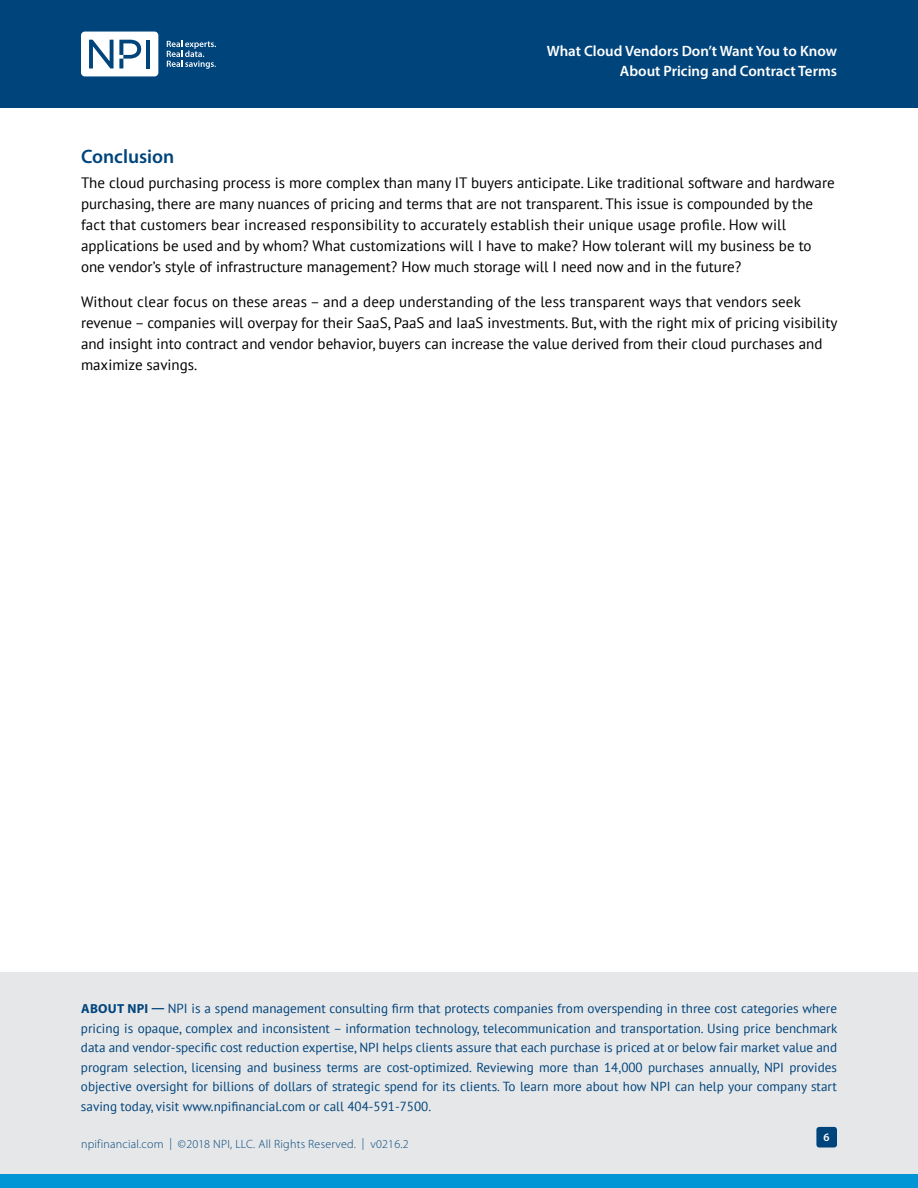
<style>
.page{position:relative;width:918px;height:1188px;background:#fff}
.page>*{position:absolute;margin:0;border:0;box-sizing:border-box;transform-origin:0 0}
.t1{font:600 19.5px "Myriad Pro";color:#00447c}
.t2{font:15px/21px "PT Sans";color:#000}
.t3{font:600 15px/19.5px "Myriad Pro";color:#fff;text-align:right}
.t4{font:13.2px/19.5px "PT Sans";color:#00447c;text-align:justify}
.t5{font:300 12px "Myriad Pro";letter-spacing:.02em;color:#00447c}
.t6{font:600 11.4px "Myriad Pro";color:#fff}
.s1{font-family:"Myriad Pro";font-weight:700}
</style>
<div class="page">
<div style="left:0;top:972px;width:918px;height:216px;background:#e6e7e8"></div>
<div style="left:0;top:0;width:918px;height:108px;background:#00447c"></div>
<div style="left:0;top:1174px;width:918px;height:14px;background:#0096d6"></div>
<div style="left:816px;top:1127px;width:21px;height:20px;background:#00447c;border-radius:3px"></div>
<div style="left:81px;top:32px;width:77px;height:44px;background:#fff;border-radius:4px"></div>
<hr style="left:146px;top:40px;width:4px;height:28px;background:#00447c">
<svg style="left:89px;top:40px;width:52px;height:28px"></svg>
<svg style="left:167px;top:41px;width:49px;height:28px"></svg>
<p class="t3" style="left:547px;top:41px;width:292px">What Cloud Vendors Don’t Want You to Know<br>About Pricing and Contract Terms</p>
<h1 class="t1" style="left:81px;top:144px;width:95px">Conclusion</h1>
<p class="t2" style="left:81px;top:172px;width:755px">The cloud purchasing process is more complex than many IT buyers anticipate. Like traditional software and hardware purchasing, there are many nuances of pricing and terms that are not transparent. This issue is compounded by the fact that customers bear increased responsibility to accurately establish their unique usage profile. How will applications be used and by whom? What customizations will I have to make? How tolerant will my business be to one vendor’s style of infrastructure management? How much storage will I need now and in the future?</p>
<p class="t2" style="left:81px;top:291px;width:758px">Without clear focus on these areas – and a deep understanding of the less transparent ways that vendors seek revenue – companies will overpay for their SaaS, PaaS and IaaS investments. But, with the right mix of pricing visibility and insight into contract and vendor behavior, buyers can increase the value derived from their cloud purchases and maximize savings.</p>
<p class="t4" style="left:81px;top:999px;width:758px"><span class="s1">About NPI —</span> NPI is a spend management consulting firm that protects companies from overspending in three cost categories where pricing is opaque, complex and inconsistent – information technology, telecommunication and transportation. Using price benchmark data and vendor-specific cost reduction expertise, NPI helps clients assure that each purchase is priced at or below fair market value and program selection, licensing and business terms are cost-optimized. Reviewing more than 14,000 purchases annually, NPI provides objective oversight for billions of dollars of strategic spend for its clients. To learn more about how NPI can help your company start saving today, visit www.npifinancial.com or call 404-591-7500.</p>
<p class="t6" style="left:824px;top:1130px;width:8px">6</p>
<p class="t5" style="left:81px;top:1137px;width:329px">npifinancial.com | ©2018 NPI, LLC. All Rights Reserved. | v0216.2</p>
</div>
